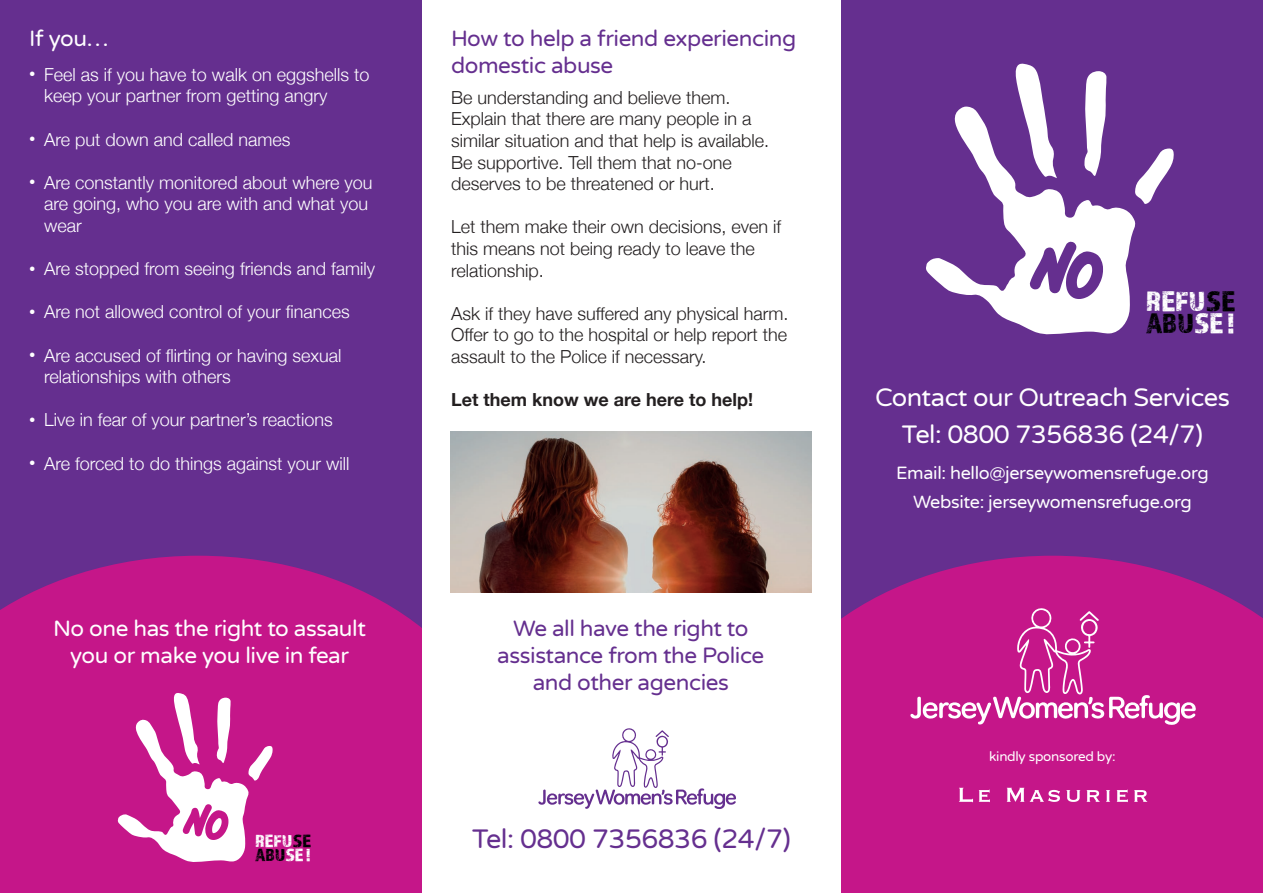
<style>
.page{position:relative;width:1263px;height:893px;background:#fff}
.page>*{position:absolute;margin:0;border:0;box-sizing:border-box;transform-origin:0 0}
.t1{font:29.25px/22px "Almaq Rough";color:#fff}
.t2{font:27px "Varela Round";letter-spacing:-.02em;color:#652f8f}
.t3{font:25.5px/37.5px "Varela Round";letter-spacing:-.02em;color:#fff;text-align:center}
.t4{font:22.5px/27px "Varela Round";letter-spacing:-.02em;color:#652f8f;text-align:center}
.t5{font:22.5px/27px "Varela Round";letter-spacing:-.02em;color:#fff;text-align:center}
.t6{font:18.3px/13.8px "Almaq Rough";color:#fff}
.t7{font:300 18px/21.6px "Helvetica Neue";color:#fff}
.t8{font:300 18px/21.6px "Helvetica Neue";color:#231f20}
.t9{font:18px/28.5px "Varela Round";letter-spacing:-.02em;color:#fff;text-align:center}
.t10{font:700 18px "Helvetica Neue";color:#231f20}
.t11{font:18px "Gill Sans";color:#fff}
.t12{font:13.5px "Varela Round";letter-spacing:-.02em;color:#fff}
.s1{color:#000002}
</style>
<div class="page">
<div style="left:0;top:0;width:421px;height:893px;background:#652f8f"></div>
<div style="left:842px;top:0;width:421px;height:893px;background:#652f8f"></div>
<svg style="left:842px;top:556px;width:421px;height:337px;background:#bd1789"></svg>
<svg style="left:0;top:556px;width:421px;height:337px;background:#be1789"></svg>
<svg style="left:926px;top:106px;width:209px;height:229px"></svg>
<svg style="left:1015px;top:63px;width:42px;height:115px"></svg>
<svg style="left:1084px;top:71px;width:22px;height:107px"></svg>
<svg style="left:1135px;top:148px;width:39px;height:56px"></svg>
<svg style="left:118px;top:693px;width:155px;height:170px;background:#d762af"></svg>
<svg style="left:910px;top:608px;width:286px;height:117px;background:#cb2f95"></svg>
<svg style="left:538px;top:728px;width:198px;height:81px"></svg>
<svg style="left:959px;top:788px;width:14px;height:14px"></svg>
<svg style="left:979px;top:790px;width:11px;height:12px"></svg>
<svg style="left:1007px;top:788px;width:17px;height:14px"></svg>
<svg style="left:1030px;top:790px;width:30px;height:12px"></svg>
<svg style="left:1066px;top:790px;width:14px;height:12px"></svg>
<svg style="left:1087px;top:790px;width:13px;height:12px"></svg>
<svg style="left:1106px;top:790px;width:4px;height:12px"></svg>
<svg style="left:1117px;top:790px;width:11px;height:12px"></svg>
<svg style="left:1134px;top:790px;width:13px;height:12px"></svg>
<img style="left:450px;top:431px;width:361px;height:162px">
<p class="t5" style="left:29px;top:24px;width:81px">If you…</p>
<p class="t11" style="left:29px;top:64px;width:8px">•</p>
<p class="t11" style="left:29px;top:128px;width:8px">•</p>
<p class="t11" style="left:29px;top:172px;width:8px">•</p>
<p class="t11" style="left:29px;top:258px;width:8px">•</p>
<p class="t11" style="left:29px;top:301px;width:8px">•</p>
<p class="t11" style="left:29px;top:344px;width:8px">•</p>
<p class="t11" style="left:29px;top:409px;width:8px">•</p>
<p class="t11" style="left:29px;top:452px;width:8px">•</p>
<p class="t7" style="left:44px;top:62px;width:327px">Feel as if you have to walk on eggshells to keep your partner from getting angry</p>
<p class="t7" style="left:44px;top:127px;width:248px">Are put down and called names</p>
<p class="t7" style="left:44px;top:170px;width:330px">Are constantly monitored about where you are going, who you are with and what you wear</p>
<p class="t7" style="left:44px;top:257px;width:332px">Are stopped from seeing friends and family</p>
<p class="t7" style="left:44px;top:300px;width:307px">Are not allowed control of your finances</p>
<p class="t7" style="left:44px;top:343px;width:299px">Are accused of flirting or having sexual relationships with others</p>
<p class="t7" style="left:44px;top:408px;width:290px">Live in fear of your partner’s reactions</p>
<p class="t7" style="left:44px;top:451px;width:307px">Are forced to do things against your will</p>
<p class="t4" style="left:451px;top:24px;width:347px;text-align:left">How to help a friend experiencing domestic abuse</p>
<p class="t8" style="left:451px;top:85px;width:320px">Be understanding and believe them.<br>Explain that there are many people in a similar situation and that help is available.<br>Be supportive. Tell them that no-one deserves to be threatened or hurt.</p>
<p class="t8" style="left:451px;top:215px;width:332px">Let them make their own decisions, even if this means not being ready to leave the relationship.</p>
<p class="t8" style="left:451px;top:301px;width:339px;text-align:justify">Ask if they have suffered any physical harm.<br>Offer to go to the hospital or help report the assault to the Police if necessary.</p>
<p class="t10" style="left:451px;top:386px;width:304px">Let them know we are here to help!</p>
<p class="t5" style="left:53px;top:614px;width:314px">No one has the right to assault you or make you live in fear</p>
<p class="t4" style="left:497px;top:614px;width:269px">We all have the right to assistance from the Police and other agencies</p>
<p class="t6" style="left:255px;top:834px;width:57px">REFU<span class="s1">SE<br>ABU</span>SE !</p>
<h2 class="t2" style="left:472px;top:820px;width:320px">Tel: 0800 7356836 (24/7)</h2>
<h1 class="t1" style="left:1146px;top:289px;width:91px">REFU<span class="s1">SE<br>ABU</span>SE !</h1>
<h3 class="t3" style="left:875px;top:377px;width:356px">Contact our Outreach Services<br>Tel: 0800 7356836 (24/7)</h3>
<p class="t9" style="left:896px;top:458px;width:314px">Email: hello@jerseywomensrefuge.org<br>Website: jerseywomensrefuge.org</p>
<p class="t12" style="left:989px;top:747px;width:128px">kindly sponsored by:</p>
</div>
